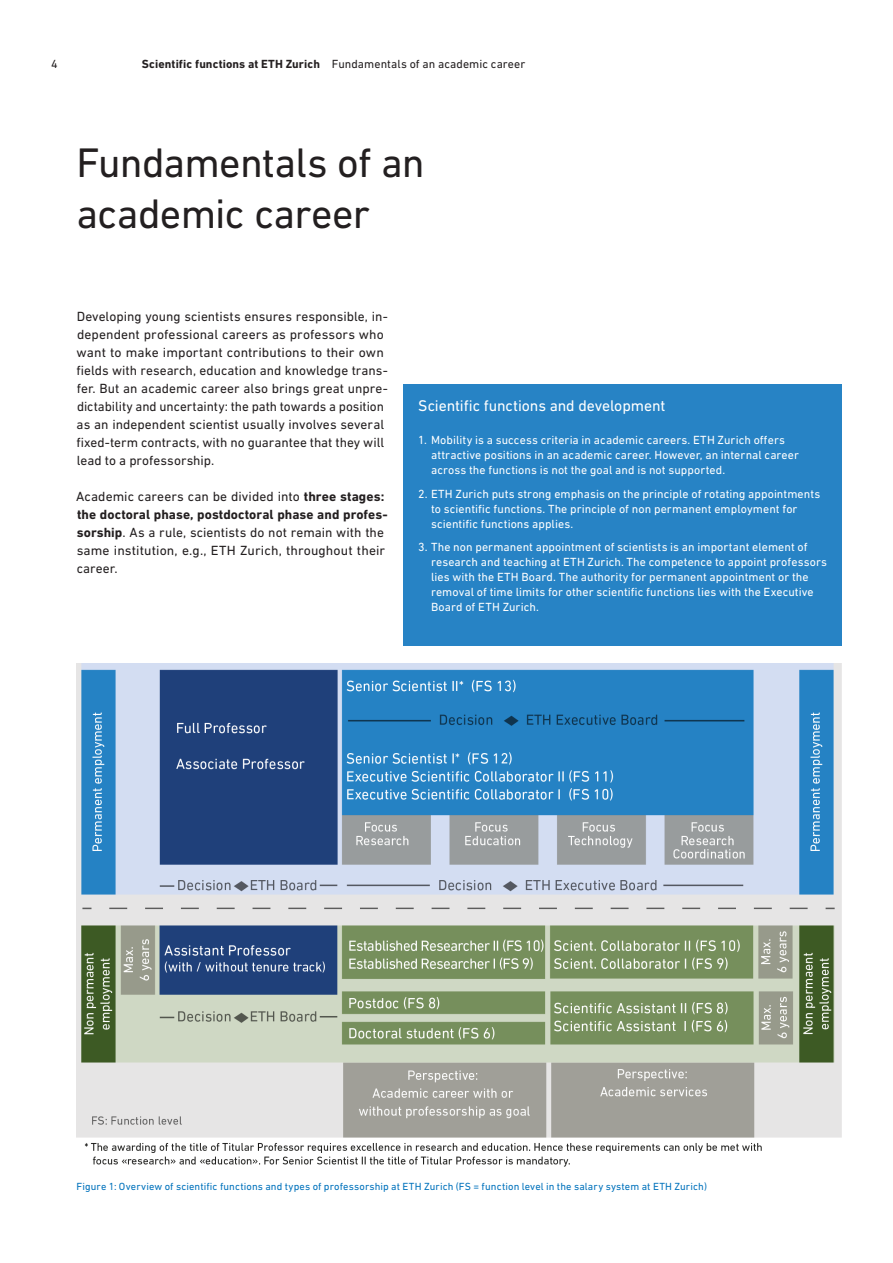
<style>
.page{position:relative;width:893px;height:1263px;background:#fff}
.page>*{position:absolute;margin:0;border:0;box-sizing:border-box;transform-origin:0 0}
.Headline_A4-M__DIN_N{font:42px "DIN Next W1 G";letter-spacing:-.02em;color:#231f20}
.Zwischentitel_A4-M{font:15.75px "DIN Next W1 G";letter-spacing:-.005em;color:#fff}
.Lauftext_Standard__B{font:13.5px/18px "DIN Next W1 G";letter-spacing:.005em;color:#231f20}
.t1{font:12px/15px "DIN Next W1 G";letter-spacing:.005em;color:#fff}
.Infotext_S__DIN_Next{font:700 12px "DIN Next W1 G";letter-spacing:.01em;color:#231f20}
.t2{font:12px "DIN Next W1 G";color:#231f20}
.Infotext_XS__DIN_Nex{font:10.5px "DIN Next W1 G";letter-spacing:.01em;color:#0072bc}
.s1{font-weight:400}
.s2{font-weight:700}
</style>
<div class="page">
<img style="left:77px;top:663px;width:765px;height:503px">
<div style="left:403px;top:384px;width:439px;height:261px;background:#2783c5"></div>
<p class="t2" style="left:51px;top:57px;width:8px">4</p>
<p class="Infotext_S__DIN_Next" style="left:142px;top:57px;width:385px">Scientific functions at ETH Zurich <span class="s1">Fundamentals of an academic career</span></p>
<p class="Headline_A4-M__DIN_N" style="left:77px;top:139px;width:350px">Fundamentals of an</p>
<p class="Headline_A4-M__DIN_N" style="left:77px;top:189px;width:295px">academic career</p>
<p class="Lauftext_Standard__B" style="left:76px;top:307px;width:313px">Developing young scientists ensures responsible, in&shy;dependent professional careers as professors who want to make important contributions to their own fields with research, education and knowledge trans&shy;fer. But an academic career also brings great unpre&shy;dictability and uncertainty: the path towards a position as an independent scientist usually involves several fixed-term contracts, with no guarantee that they will lead to a professorship.</p>
<p class="Lauftext_Standard__B" style="left:76px;top:487px;width:313px">Academic careers can be divided into <span class="s2">three stages: the doctoral phase, postdoctoral phase and profes&shy;sorship</span>. As a rule, scientists do not remain with the same institution, e.g., ETH Zurich, throughout their career.</p>
<p class="Zwischentitel_A4-M" style="left:418px;top:397px;width:249px">Scientific functions and development</p>
<p class="t1" style="left:431px;top:433px;width:369px;text-indent:-13px">1. Mobility is a success criteria in academic careers. ETH Zurich offers attractive positions in an academic career. However, an internal career across the functions is not the goal and is not supported.</p>
<p class="t1" style="left:431px;top:486px;width:391px;text-indent:-13px">2. ETH Zurich puts strong emphasis on the principle of rotating appointments to scientific functions. The principle of non permanent employment for scientific functions applies.</p>
<p class="t1" style="left:431px;top:540px;width:397px;text-indent:-13px">3. The non permanent appointment of scientists is an important element of research and teaching at ETH Zurich. The competence to appoint professors lies with the ETH Board. The authority for permanent appointment or the removal of time limits for other scientific functions lies with the Executive Board of ETH Zurich.</p>
<p class="Infotext_XS__DIN_Nex" style="left:77px;top:1180px;width:632px">Figure 1: Overview of scientific functions and types of professorship at ETH Zurich (FS = function level in the salary system at ETH Zurich)</p>
</div>
